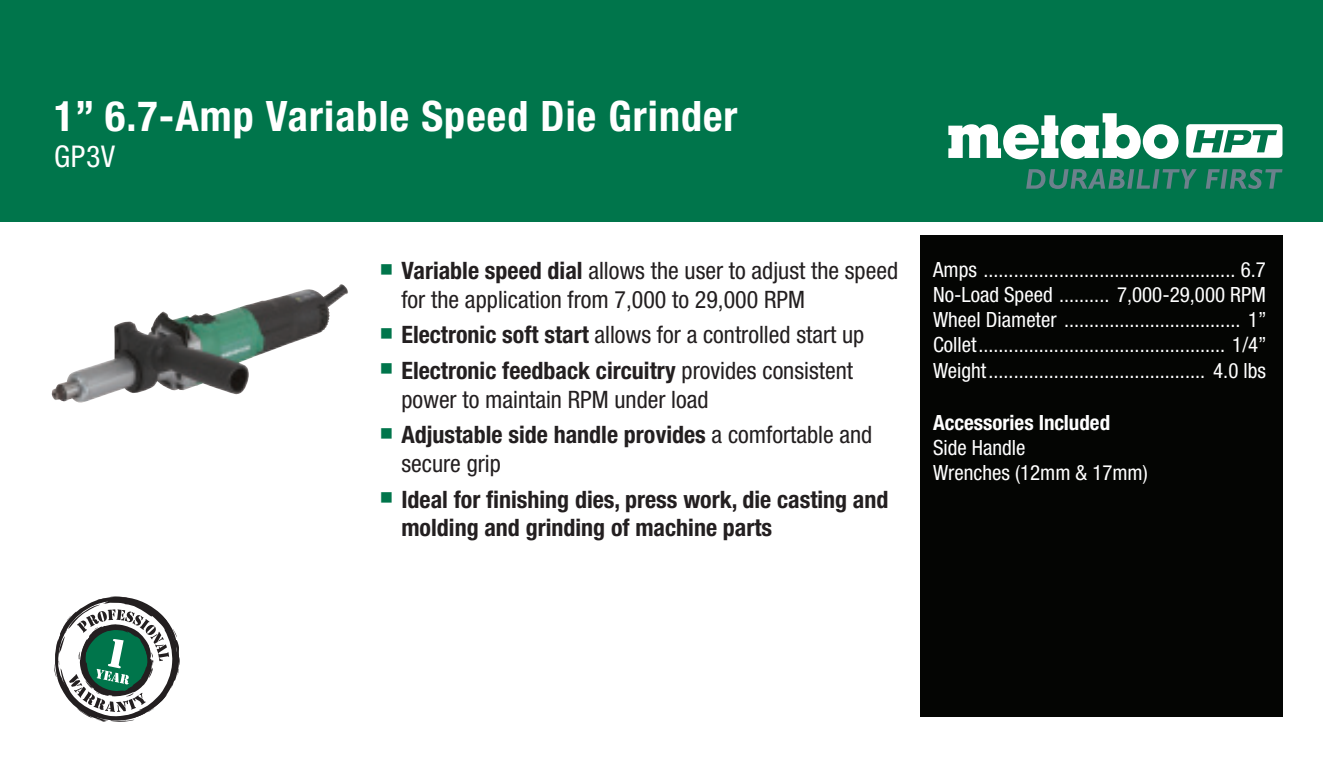
<style>
.page{position:relative;width:1323px;height:783px;background:#fff}
.page>*{position:absolute;margin:0;border:0;box-sizing:border-box;transform-origin:0 0}
.Tool_Name_Text{font:700 condensed 42px "Helvetica Neue LT Std";letter-spacing:.025em;color:#fff}
.Tool_Name_Text-2{font:condensed 30px "Helvetica Neue LT Std";color:#fff}
.t1{font:condensed 24px/28.8px "Helvetica Neue LT Std";color:#231f20}
.t2{font:700 condensed 24px/28.8px "Helvetica Neue LT Std";color:#231f20}
.Spec_1_Text_Bold{font:condensed 21px "Helvetica Neue LT Std";color:#fff}
.Spec_1_Text_Bold-2{font:700 condensed 21px "Helvetica Neue LT Std";color:#fff}
.s1{color:#00754b}
.s2{font-weight:700}
.s3{font-weight:400}
</style>
<div class="page">
<div style="left:920px;top:235px;width:362px;height:481px;background:#040503"></div>
<div style="left:0;top:0;width:1323px;height:221px;background:#00754b"></div>
<svg style="left:1186px;top:124px;width:96px;height:34px"></svg>
<svg style="left:948px;top:113px;width:231px;height:46px"></svg>
<svg style="left:1026px;top:169px;width:171px;height:20px"></svg>
<svg style="left:1206px;top:169px;width:76px;height:20px"></svg>
<svg style="left:54px;top:596px;width:126px;height:126px"></svg>
<img style="left:51px;top:286px;width:297px;height:117px">
<p class="Tool_Name_Text" style="left:54px;top:90px;width:685px">1” 6.7-Amp Variable Speed Die Grinder</p>
<p class="Tool_Name_Text-2" style="left:54px;top:139px;width:63px">GP3V</p>
<p class="t1" style="left:401px;top:256px;width:498px;text-indent:-22px"><span class="s1">■</span> <span class="s2">Variable speed dial</span> allows the user to adjust the speed for the application from 7,000 to 29,000 RPM</p>
<p class="t1" style="left:380px;top:320px;width:486px"><span class="s1">■</span> <span class="s2">Electronic soft start</span> allows for a controlled start up</p>
<p class="t1" style="left:401px;top:356px;width:453px;text-indent:-22px"><span class="s1">■</span> <span class="s2">Electronic feedback circuitry</span> provides consistent power to maintain RPM under load</p>
<p class="t2" style="left:401px;top:420px;width:472px;text-indent:-22px"><span class="s1">■</span> Adjustable side handle provides <span class="s3">a comfortable and secure grip</span></p>
<p class="t2" style="left:401px;top:484px;width:489px;text-indent:-22px"><span class="s1">■</span> Ideal for finishing dies, press work, die casting and molding and grinding of machine parts</p>
<p class="Spec_1_Text_Bold" style="left:933px;top:257px;width:335px">Amps .................................................. 6.7</p>
<p class="Spec_1_Text_Bold" style="left:933px;top:282px;width:335px">No-Load Speed .......... 7,000-29,000 RPM</p>
<p class="Spec_1_Text_Bold" style="left:933px;top:308px;width:335px">Wheel Diameter ................................... 1”</p>
<p class="Spec_1_Text_Bold" style="left:933px;top:333px;width:335px">Collet................................................. 1/4”</p>
<p class="Spec_1_Text_Bold" style="left:933px;top:358px;width:335px">Weight........................................... 4.0 lbs</p>
<p class="Spec_1_Text_Bold-2" style="left:933px;top:410px;width:179px">Accessories Included</p>
<p class="Spec_1_Text_Bold" style="left:933px;top:435px;width:94px">Side Handle</p>
<p class="Spec_1_Text_Bold" style="left:933px;top:461px;width:216px">Wrenches (12mm &amp; 17mm)</p>
</div>
